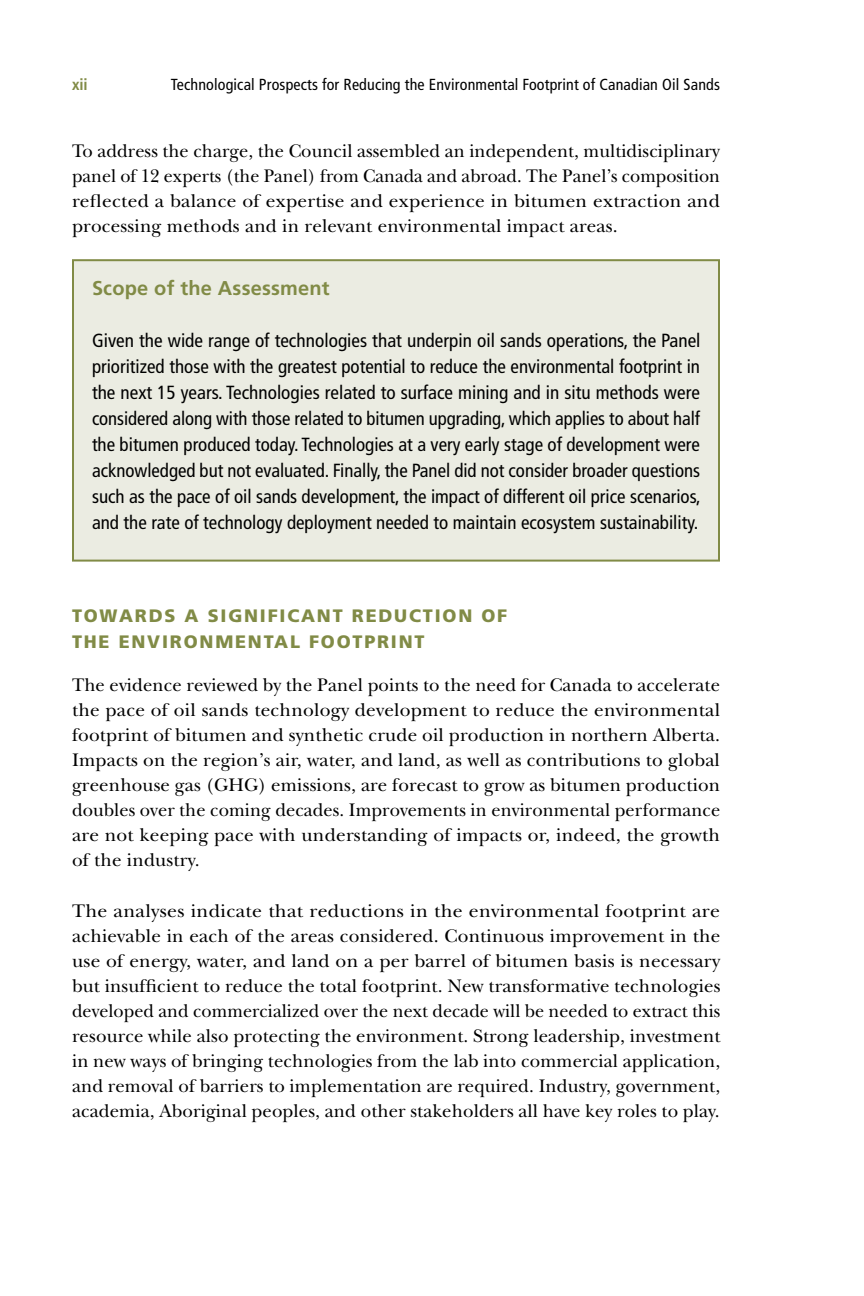
<style>
.page{position:relative;width:864px;height:1296px;background:#fff}
.page>*{position:absolute;margin:0;border:0;box-sizing:border-box;transform-origin:0 0}
.t1{font:700 20px "Frutiger";letter-spacing:.01em;color:#818b46}
.t2{font:19px/25px "New Baskerville Std";letter-spacing:.01em;color:#000;text-align:justify}
.t3{font:19px/25px "New Baskerville Std";letter-spacing:.01em;color:#000;text-align:justify;scale:1.04 1}
.t4{font:condensed 19px/26px "Frutiger";color:#000;text-align:justify}
.t5{font:900 18px/26px "Frutiger";letter-spacing:.1em;color:#818b46}
.t6{font:condensed 16px "Frutiger";letter-spacing:.01em;color:#000}
.t7{font:700 condensed 16px "Frutiger";color:#818b46}
</style>
<div class="page">
<div style="left:73px;top:260px;width:646px;height:301px;background:#ebece2"></div>
<div style="left:72px;top:259px;width:648px;height:303px;border:2px solid #818b46"></div>
<p class="t7" style="left:72px;top:75px;width:17px">xii</p>
<p class="t6" style="left:171px;top:75px;width:551px">Technological Prospects for Reducing the Environmental Footprint of Canadian Oil Sands</p>
<p class="t2" style="left:72px;top:138px;width:650px">To address the charge, the Council assembled an independent, multidisciplinary panel of 12 experts (the Panel) from Canada and abroad. The Panel’s composition reflected a balance of expertise and experience in bitumen extraction and processing methods and in relevant environmental impact areas.</p>
<p class="t1" style="left:92px;top:276px;width:239px">Scope of the Assessment</p>
<p class="t4" style="left:92px;top:327px;width:610px">Given the wide range of technologies that underpin oil sands operations, the Panel prioritized those with the greatest potential to reduce the environmental footprint in the next 15 years. Technologies related to surface mining and in situ methods were considered along with those related to bitumen upgrading, which applies to about half the bitumen produced today. Technologies at a very early stage of development were acknowledged but not evaluated. Finally, the Panel did not consider broader questions such as the pace of oil sands development, the impact of different oil price scenarios, and the rate of technology deployment needed to maintain ecosystem sustainability.</p>
<p class="t5" style="left:72px;top:602px;width:437px">TOWARDS A SIGNIFICANT REDUCTION OF<br>THE ENVIRONMENTAL FOOTPRINT</p>
<p class="t2" style="left:72px;top:672px;width:650px">The evidence reviewed by the Panel points to the need for Canada to accelerate the pace of oil sands technology development to reduce the environmental footprint of bitumen and synthetic crude oil production in northern Alberta.<br>Impacts on the region’s air, water, and land, as well as contributions to global greenhouse gas (GHG) emissions, are forecast to grow as bitumen production doubles over the coming decades. Improvements in environmental performance are not keeping pace with understanding of impacts or, indeed, the growth of the industry.</p>
<p class="t3" style="left:72px;top:899px;width:625px">The analyses indicate that reductions in the environmental footprint are achievable in each of the areas considered. Continuous improvement in the use of energy, water, and land on a per barrel of bitumen basis is necessary but insufficient to reduce the total footprint. New transformative technologies developed and commercialized over the next decade will be needed to extract this resource while also protecting the environment. Strong leadership, investment in new ways of bringing technologies from the lab into commercial application, and removal of barriers to implementation are required. Industry, government, academia, Aboriginal peoples, and other stakeholders all have key roles to play.</p>
</div>
